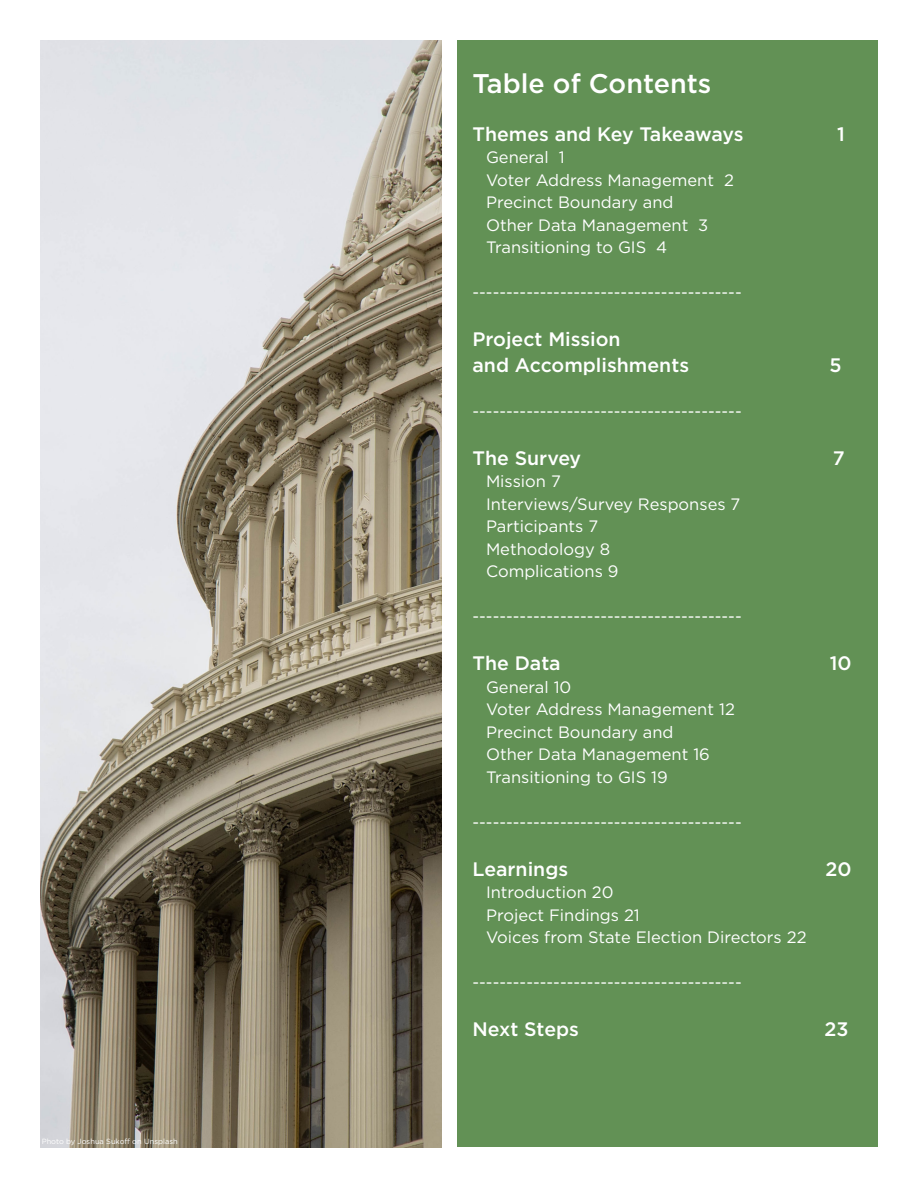
<style>
.page{position:relative;width:918px;height:1188px;background:#fff}
.page>*{position:absolute;margin:0;border:0;box-sizing:border-box;transform-origin:0 0}
.t1{font:500 27px "Gotham";color:#fff}
.t2{font:500 19.5px "Gotham";color:#fff}
.t3{font:16.5px "Gotham";color:#fff}
.t4{font:7.5px "Gotham";color:#fff}
</style>
<div class="page">
<div style="left:457px;top:40px;width:421px;height:1108px;background:#629155"></div>
<img style="left:40px;top:40px;width:402px;height:1108px">
<p class="t4" style="left:42px;top:1137px;width:138px">Photo by Joshua Sukoff on Unsplash</p>
<p class="t1" style="left:472px;top:68px;width:240px">Table of Contents</p>
<p class="t2" style="left:472px;top:123px;width:273px">Themes and Key Takeaways</p>
<p class="t2" style="left:837px;top:123px;width:9px">1</p>
<p class="t3" style="left:486px;top:147px;width:80px">General 1</p>
<p class="t3" style="left:486px;top:169px;width:249px">Voter Address Management 2</p>
<p class="t3" style="left:486px;top:192px;width:189px">Precinct Boundary and</p>
<p class="t3" style="left:486px;top:214px;width:224px">Other Data Management 3</p>
<p class="t3" style="left:486px;top:237px;width:183px">Transitioning to GIS 4</p>
<p class="t3" style="left:472px;top:282px;width:271px">----------------------------------------</p>
<p class="t2" style="left:472px;top:328px;width:150px">Project Mission</p>
<p class="t2" style="left:472px;top:354px;width:218px">and Accomplishments</p>
<p class="t2" style="left:829px;top:354px;width:14px">5</p>
<p class="t3" style="left:472px;top:400px;width:271px">----------------------------------------</p>
<p class="t2" style="left:472px;top:447px;width:110px">The Survey</p>
<p class="t2" style="left:833px;top:447px;width:13px">7</p>
<p class="t3" style="left:486px;top:471px;width:76px">Mission 7</p>
<p class="t3" style="left:486px;top:493px;width:256px">Interviews/Survey Responses 7</p>
<p class="t3" style="left:486px;top:516px;width:114px">Participants 7</p>
<p class="t3" style="left:486px;top:538px;width:126px">Methodology 8</p>
<p class="t3" style="left:486px;top:561px;width:134px">Complications 9</p>
<p class="t3" style="left:472px;top:606px;width:271px">----------------------------------------</p>
<p class="t2" style="left:472px;top:652px;width:90px">The Data</p>
<p class="t2" style="left:830px;top:652px;width:23px">10</p>
<p class="t3" style="left:486px;top:676px;width:87px">General 10</p>
<p class="t3" style="left:486px;top:699px;width:250px">Voter Address Management 12</p>
<p class="t3" style="left:486px;top:721px;width:189px">Precinct Boundary and</p>
<p class="t3" style="left:486px;top:744px;width:225px">Other Data Management 16</p>
<p class="t3" style="left:486px;top:766px;width:183px">Transitioning to GIS 19</p>
<p class="t3" style="left:472px;top:811px;width:271px">----------------------------------------</p>
<p class="t2" style="left:472px;top:858px;width:97px">Learnings</p>
<p class="t2" style="left:826px;top:858px;width:28px">20</p>
<p class="t3" style="left:486px;top:882px;width:129px">Introduction 20</p>
<p class="t3" style="left:486px;top:904px;width:155px">Project Findings 21</p>
<p class="t3" style="left:486px;top:927px;width:322px">Voices from State Election Directors 22</p>
<p class="t3" style="left:472px;top:972px;width:271px">----------------------------------------</p>
<p class="t2" style="left:472px;top:1018px;width:108px">Next Steps</p>
<p class="t2" style="left:825px;top:1018px;width:26px">23</p>
</div>
